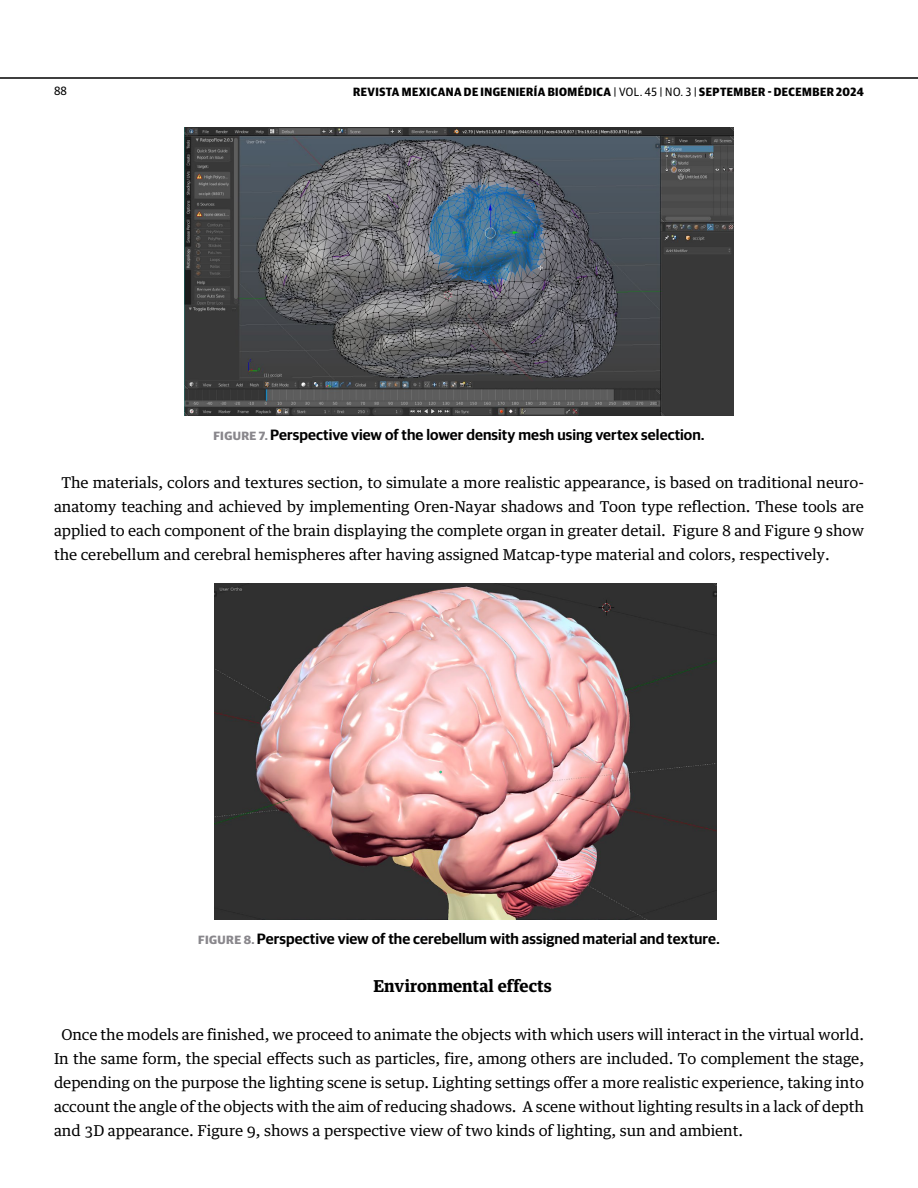
<style>
.page{position:relative;width:918px;height:1188px;background:#fff}
.page>*{position:absolute;margin:0;border:0;box-sizing:border-box;transform-origin:0 0}
.t1{font:700 16.5px "Guardian Egyptian Text";letter-spacing:.005em;color:#000}
.t2{font:15px/24px "Guardian Egyptian Text";letter-spacing:-.005em;color:#000;text-align:justify}
.t3{font:600 15px "Guardian Sans";letter-spacing:.005em;color:#000}
.t4{font:700 12px "Guardian Sans Narrow";letter-spacing:.04em;color:#000}
.t5{font:12px "Guardian Sans Narrow";color:#000}
.s1{font-weight:400}
.s2{font-weight:700;font-size:12px;color:#89878c}
</style>
<div class="page">
<hr style="left:0;top:77px;width:918px;height:2px;background:#000">
<img style="left:184px;top:128px;width:550px;height:288px">
<img style="left:214px;top:584px;width:502px;height:336px">
<p class="t5" style="left:54px;top:82px;width:15px">88</p>
<p class="t4" style="left:353px;top:83px;width:512px">REVISTA MEXICANA DE INGENIERÍA BIOMÉDICA <span class="s1">| VOL. 45 | NO. 3 |</span> SEPTEMBER - DECEMBER 2024</p>
<p class="t3" style="left:213px;top:423px;width:493px"><span class="s2">FIGURE 7.</span> Perspective view of the lower density mesh using vertex selection.</p>
<p class="t2" style="left:54px;top:469px;width:812px;text-indent:7px">The materials, colors and textures section, to simulate a more realistic appearance, is based on traditional neuro&shy;anatomy teaching and achieved by implementing Oren-Nayar shadows and Toon type reflection. These tools are applied to each component of the brain displaying the complete organ in greater detail. Figure 8 and Figure 9 show the cerebellum and cerebral hemispheres after having assigned Matcap-type material and colors, respectively.</p>
<p class="t3" style="left:198px;top:927px;width:523px"><span class="s2">FIGURE 8.</span> Perspective view of the cerebellum with assigned material and texture.</p>
<p class="t1" style="left:373px;top:972px;width:180px">Environmental effects</p>
<p class="t2" style="left:54px;top:1021px;width:812px;text-indent:7px">Once the models are finished, we proceed to animate the objects with which users will interact in the virtual world.<br>In the same form, the special effects such as particles, fire, among others are included. To complement the stage, depending on the purpose the lighting scene is setup. Lighting settings offer a more realistic experience, taking into account the angle of the objects with the aim of reducing shadows. A scene without lighting results in a lack of depth and 3D appearance. Figure 9, shows a perspective view of two kinds of lighting, sun and ambient.</p>
</div>
